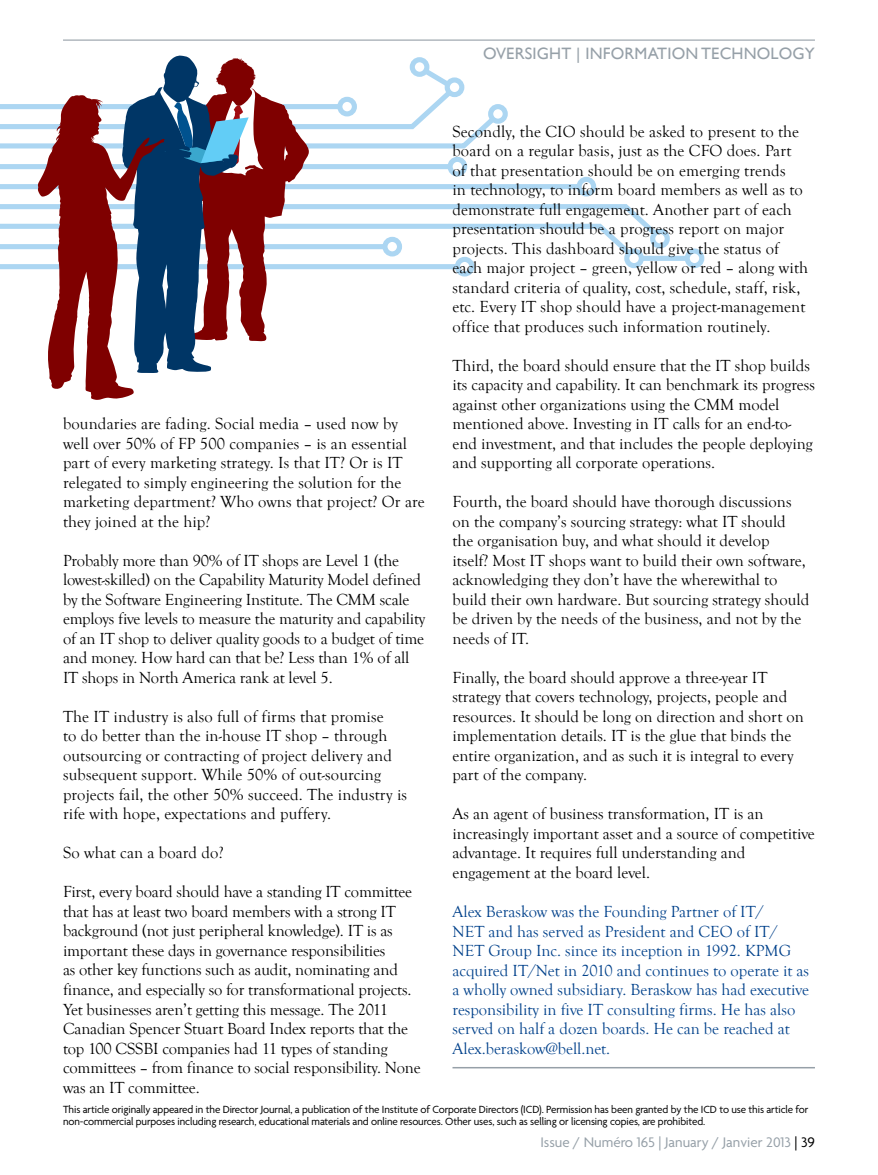
<style>
.page{position:relative;width:878px;height:1175px;background:#fff}
.page>*{position:absolute;margin:0;border:0;box-sizing:border-box;transform-origin:0 0}
.t1{font:16.5px/19.5px "Goudy Old Style T";color:#000}
.t2{font:16.5px/19.5px "Goudy Old Style T";color:#00418b}
.t3{font:16.5px "Gill Sans";letter-spacing:.01em;color:#96a0a8}
.t4{font:15px "Agenda";color:#96a0a8}
.t5{font:11.25px/12px "Agenda";letter-spacing:-.01em;color:#000}
.s1{color:#000}
</style>
<div class="page">
<div style="left:650px;top:229px;width:19px;height:19px;border:5px solid #acd6f2;border-radius:50%"></div>
<div style="left:641px;top:256px;width:47px;height:5px;background:#acd6f2"></div>
<div style="left:684px;top:248px;width:20px;height:20px;border:5px solid #acd6f2;border-radius:50%"></div>
<svg style="left:0;top:55px;width:662px;height:345px"></svg>
<hr style="left:63px;top:40px;width:751px;height:1px;background:#96a0a8">
<hr style="left:452px;top:1066px;width:362px;height:2px;background:#96a0a8">
<p class="t1" style="left:63px;top:414px;width:363px">boundaries are fading. Social media – used now by well over 50% of FP 500 companies – is an essential part of every marketing strategy. Is that IT? Or is IT relegated to simply engineering the solution for the marketing department? Who owns that project? Or are they joined at the hip?</p>
<p class="t1" style="left:63px;top:551px;width:364px">Probably more than 90% of IT shops are Level 1 (the lowest-skilled) on the Capability Maturity Model defined by the Software Engineering Institute. The CMM scale employs five levels to measure the maturity and capability of an IT shop to deliver quality goods to a budget of time and money. How hard can that be? Less than 1% of all IT shops in North America rank at level 5.</p>
<p class="t1" style="left:63px;top:707px;width:345px">The IT industry is also full of firms that promise<br>to do better than the in-house IT shop – through outsourcing or contracting of project delivery and subsequent support. While 50% of out-sourcing projects fail, the other 50% succeed. The industry is rife with hope, expectations and puffery.</p>
<p class="t1" style="left:63px;top:843px;width:162px">So what can a board do?</p>
<p class="t1" style="left:63px;top:882px;width:359px">First, every board should have a standing IT committee that has at least two board members with a strong IT background (not just peripheral knowledge). IT is as important these days in governance responsibilities<br>as other key functions such as audit, nominating and finance, and especially so for transformational projects.<br>Yet businesses aren’t getting this message. The 2011<br>Canadian Spencer Stuart Board Index reports that the top 100 CSSBI companies had 11 types of standing committees – from finance to social responsibility. None was an IT committee.</p>
<p class="t3" style="left:483px;top:44px;width:333px">OVERSIGHT | INFORMATION TECHNOLOGY</p>
<p class="t1" style="left:452px;top:122px;width:357px">Secondly, the CIO should be asked to present to the board on a regular basis, just as the CFO does. Part of that presentation should be on emerging trends<br>in technology, to inform board members as well as to demonstrate full engagement. Another part of each presentation should be a progress report on major projects. This dashboard should give the status of each major project – green, yellow or red – along with standard criteria of quality, cost, schedule, staff, risk, etc. Every IT shop should have a project-management office that produces such information routinely.</p>
<p class="t1" style="left:452px;top:356px;width:364px">Third, the board should ensure that the IT shop builds its capacity and capability. It can benchmark its progress against other organizations using the CMM model mentioned above. Investing in IT calls for an end-to&shy;end investment, and that includes the people deploying and supporting all corporate operations.</p>
<p class="t1" style="left:452px;top:492px;width:358px">Fourth, the board should have thorough discussions on the company’s sourcing strategy: what IT should the organisation buy, and what should it develop itself? Most IT shops want to build their own software, acknowledging they don’t have the wherewithal to build their own hardware. But sourcing strategy should be driven by the needs of the business, and not by the needs of IT.</p>
<p class="t1" style="left:452px;top:668px;width:353px">Finally, the board should approve a three-year IT strategy that covers technology, projects, people and resources. It should be long on direction and short on implementation details. IT is the glue that binds the entire organization, and as such it is integral to every part of the company.</p>
<p class="t1" style="left:452px;top:804px;width:364px">As an agent of business transformation, IT is an increasingly important asset and a source of competitive advantage. It requires full understanding and engagement at the board level.</p>
<p class="t2" style="left:452px;top:902px;width:312px">Alex Beraskow was the Founding Partner of IT/<br>NET</p>
<p class="t2" style="left:488px;top:921px;width:290px">and has served as President and CEO of IT/</p>
<p class="t2" style="left:452px;top:941px;width:358px;text-indent:36px">Group Inc. since its inception in 1992. KPMG acquired IT/Net in 2010 and continues to operate it as a wholly owned subsidiary. Beraskow has had executive responsibility in five IT consulting firms. He has also served on half a dozen boards. He can be reached at Alex.beraskow@bell.net.</p>
<p class="t2" style="left:452px;top:941px;width:12px">NET</p>
<p class="t5" style="left:63px;top:1104px;width:747px">This article originally appeared in the Director Journal, a publication of the Institute of Corporate Directors (ICD). Permission has been granted by the ICD to use this article for non-commercial purposes including research, educational materials and online resources. Other uses, such as selling or licensing copies, are prohibited.</p>
<p class="t4" style="left:540px;top:1133px;width:276px">Issue / Numéro 165 | January / Janvier 2013 <span class="s1">| 39</span></p>
</div>
